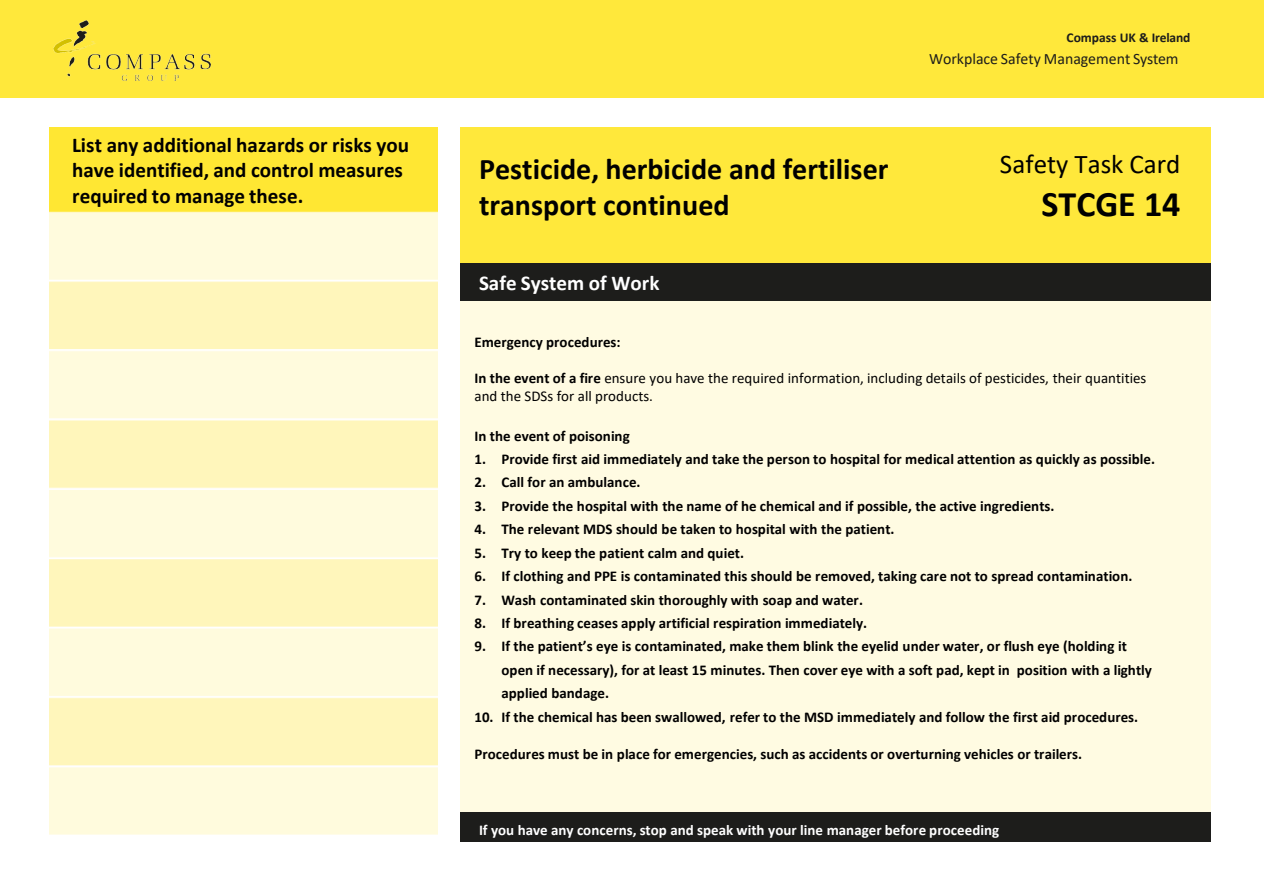
<style>
.page{position:relative;width:1264px;height:894px;background:#fff}
.page>*{position:absolute;margin:0;border:0;box-sizing:border-box;transform-origin:0 0}
.t1{font:700 36px "Calibri";color:#000}
.t2{font:700 30px/36px "Calibri";color:#000}
.t3{font:27px "Calibri";color:#000}
.t4{font:700 21px/25.2px "Calibri";color:#000}
.t5{font:700 21px "Calibri";color:#fff}
.t6{font:15.9px "Calibri";color:#1d1d1b}
.t7{font:700 15px/23.4px "Calibri";letter-spacing:.005em;color:#000}
.t8{font:15px/18px "Calibri";color:#000}
.t9{font:700 15px "Calibri";letter-spacing:.005em;color:#fff}
.t10{font:700 13.5px "Calibri";letter-spacing:-.005em;color:#1d1d1b}
.s1{font-weight:700}
</style>
<div class="page">
<div style="left:0;top:0;width:1263px;height:97px;background:#ffe83b"></div>
<img style="left:53px;top:21px;width:157px;height:59px">
<img style="left:49px;top:128px;width:388px;height:707px">
<div style="left:460px;top:128px;width:750px;height:135px;background:#ffe83b"></div>
<div style="left:460px;top:263px;width:750px;height:38px;background:#1d1d1b"></div>
<div style="left:460px;top:301px;width:750px;height:511px;background:#fffbe2"></div>
<div style="left:460px;top:812px;width:750px;height:30px;background:#1d1d1b"></div>
<p class="t4" style="left:72px;top:132px;width:338px">List any additional hazards or risks you have identified, and control measures required to manage these.</p>
<p class="t10" style="left:1066px;top:28px;width:125px">Compass UK &amp; Ireland</p>
<p class="t6" style="left:928px;top:47px;width:251px">Workplace Safety Management System</p>
<p class="t2" style="left:479px;top:151px;width:411px">Pesticide, herbicide and fertiliser transport continued</p>
<p class="t3" style="left:999px;top:145px;width:182px">Safety Task Card</p>
<p class="t1" style="left:1041px;top:178px;width:141px">STCGE 14</p>
<p class="t5" style="left:479px;top:268px;width:182px">Safe System of Work</p>
<p class="t7" style="left:474px;top:330px;width:148px">Emergency procedures:</p>
<p class="t8" style="left:474px;top:368px;width:673px"><span class="s1">In the event of a fire</span> ensure you have the required information, including details of pesticides, their quantities and the SDSs for all products.</p>
<p class="t7" style="left:474px;top:423px;width:157px">In the event of poisoning</p>
<p class="t7" style="left:474px;top:447px;width:682px">1. Provide first aid immediately and take the person to hospital for medical attention as quickly as possible.</p>
<p class="t7" style="left:474px;top:470px;width:167px">2. Call for an ambulance.</p>
<p class="t7" style="left:474px;top:494px;width:581px">3. Provide the hospital with the name of he chemical and if possible, the active ingredients.</p>
<p class="t7" style="left:474px;top:517px;width:421px">4. The relevant MDS should be taken to hospital with the patient.</p>
<p class="t7" style="left:474px;top:540px;width:271px">5. Try to keep the patient calm and quiet.</p>
<p class="t7" style="left:474px;top:564px;width:659px">6. If clothing and PPE is contaminated this should be removed, taking care not to spread contamination.</p>
<p class="t7" style="left:474px;top:587px;width:390px">7. Wash contaminated skin thoroughly with soap and water.</p>
<p class="t7" style="left:474px;top:611px;width:394px">8. If breathing ceases apply artificial respiration immediately.</p>
<p class="t7" style="left:501px;top:634px;width:652px;text-indent:-27px">9. If the patient’s eye is contaminated, make them blink the eyelid under water, or flush eye (holding it open if necessary), for at least 15 minutes. Then cover eye with a soft pad, kept in position with a lightly applied bandage.</p>
<p class="t7" style="left:474px;top:704px;width:665px">10. If the chemical has been swallowed, refer to the MSD immediately and follow the first aid procedures.</p>
<p class="t7" style="left:474px;top:742px;width:609px">Procedures must be in place for emergencies, such as accidents or overturning vehicles or trailers.</p>
<p class="t9" style="left:479px;top:819px;width:521px">If you have any concerns, stop and speak with your line manager before proceeding</p>
</div>
